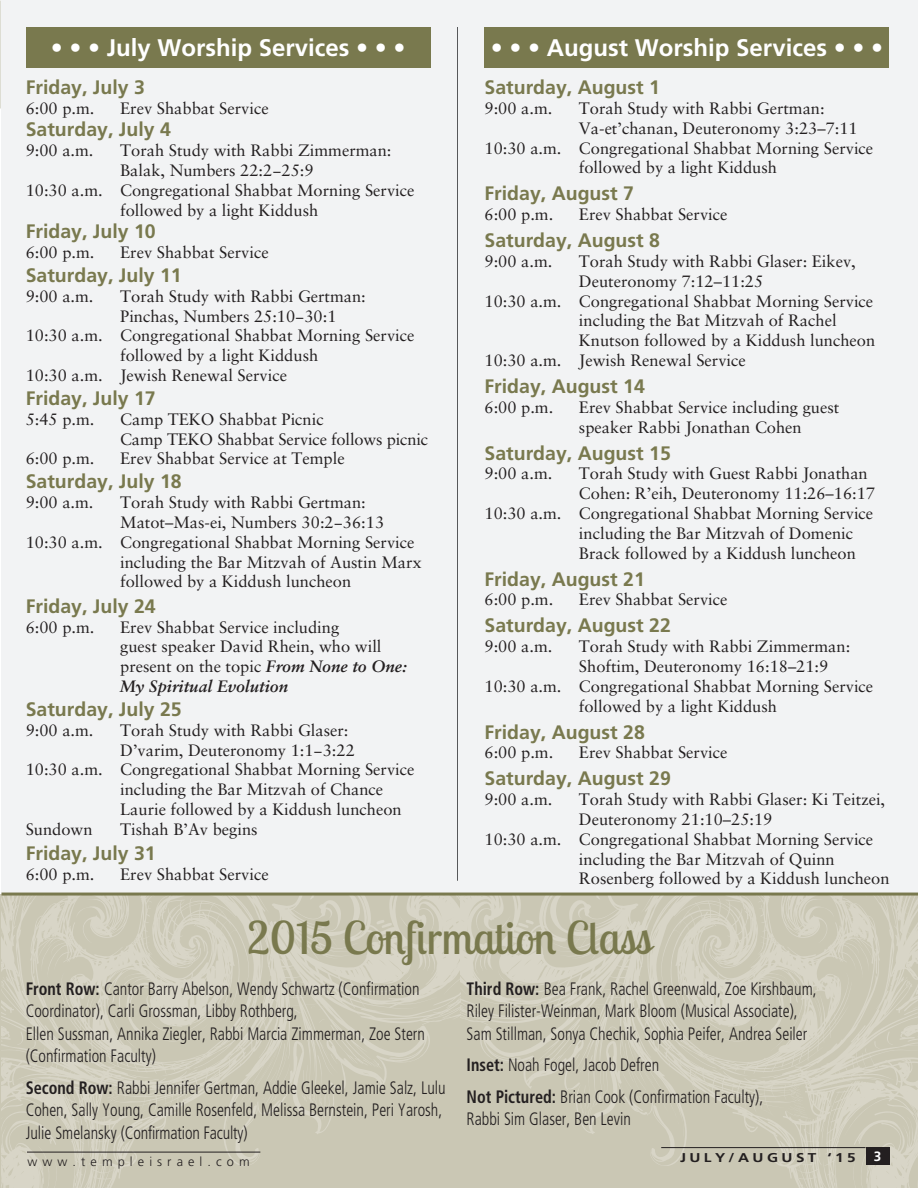
<style>
.page{position:relative;width:918px;height:1188px;background:#fff}
.page>*{position:absolute;margin:0;border:0;box-sizing:border-box;transform-origin:0 0}
.t1{font:45px "Lobster Two";color:#79794e}
.t2{font:700 24px "Frutiger LT Std";color:#fff}
.t3{font:700 19.5px "Frutiger LT Std";color:#79794e}
.t4{font:300 condensed 18px/22.5px "Frutiger LT Std";color:#231f20;scale:.9 1}
.t5{font:16.5px/19.8px "Sabon";color:#231f20}
.t6{font:700 13.5px "Frutiger LT Std";color:#fff}
.t7{font:300 12.75px "Frutiger LT Std";letter-spacing:.4em;color:#231f20}
.t8{font:700 12.75px "Frutiger LT Std";letter-spacing:.225em;color:#231f20;scale:1.2 1}
.s1{font-weight:700;font-style:italic}
.s2{font-weight:700}
</style>
<div class="page">
<div style="left:1px;top:0;width:917px;height:894px;background:#f2f3f4"></div>
<hr style="left:457px;top:27px;width:1px;height:854px;background:#57585a">
<div style="left:26px;top:27px;width:405px;height:41px;background:#79794e"></div>
<div style="left:484px;top:27px;width:406px;height:41px;background:#79794e"></div>
<svg style="left:461px;top:896px;width:457px;height:292px;background:#cecbb9"></svg>
<svg style="left:821px;top:1122px;width:4px;height:35px"></svg>
<svg style="left:518px;top:920px;width:16px;height:8px"></svg>
<svg style="left:2px;top:896px;width:458px;height:292px;background:#cecbb9"></svg>
<svg style="left:85px;top:1122px;width:4px;height:35px"></svg>
<svg style="left:376px;top:920px;width:16px;height:8px"></svg>
<hr style="left:2px;top:893px;width:916px;height:3px;background:#79794e">
<div style="left:866px;top:1148px;width:24px;height:17px;background:#231f20"></div>
<hr style="left:661px;top:1147px;width:205px;height:1px;background:#231f20">
<hr style="left:27px;top:1152px;width:233px;height:1px;background:#231f20">
<h2 class="t2" style="left:51px;top:34px;width:356px">• • • July Worship Services • • •</h2>
<h2 class="t2" style="left:491px;top:34px;width:394px">• • • August Worship Services • • •</h2>
<p class="t3" style="left:26px;top:76px;width:121px">Friday, July 3</p>
<p class="t5" style="left:26px;top:98px;width:70px">6:00 p.m.</p>
<p class="t5" style="left:120px;top:98px;width:150px">Erev Shabbat Service</p>
<p class="t3" style="left:26px;top:118px;width:147px">Saturday, July 4</p>
<p class="t5" style="left:26px;top:140px;width:69px">9:00 a.m.</p>
<p class="t5" style="left:120px;top:140px;width:273px">Torah Study with Rabbi Zimmerman:</p>
<p class="t5" style="left:120px;top:160px;width:195px">Balak, Numbers 22:2−25:9</p>
<p class="t5" style="left:26px;top:180px;width:390px">10:30 a.m. Congregational Shabbat Morning Service</p>
<p class="t5" style="left:120px;top:200px;width:200px">followed by a light Kiddush</p>
<p class="t3" style="left:26px;top:220px;width:132px">Friday, July 10</p>
<p class="t5" style="left:26px;top:242px;width:70px">6:00 p.m.</p>
<p class="t5" style="left:120px;top:242px;width:150px">Erev Shabbat Service</p>
<p class="t3" style="left:26px;top:264px;width:158px">Saturday, July 11</p>
<p class="t5" style="left:26px;top:286px;width:69px">9:00 a.m.</p>
<p class="t5" style="left:120px;top:286px;width:247px">Torah Study with Rabbi Gertman:</p>
<p class="t5" style="left:120px;top:306px;width:218px">Pinchas, Numbers 25:10−30:1</p>
<p class="t5" style="left:26px;top:326px;width:390px">10:30 a.m. Congregational Shabbat Morning Service</p>
<p class="t5" style="left:120px;top:345px;width:200px">followed by a light Kiddush</p>
<p class="t5" style="left:26px;top:365px;width:263px">10:30 a.m. Jewish Renewal Service</p>
<p class="t3" style="left:26px;top:387px;width:132px">Friday, July 17</p>
<p class="t5" style="left:26px;top:409px;width:70px">5:45 p.m.</p>
<p class="t5" style="left:120px;top:409px;width:309px">Camp TEKO Shabbat Picnic<br>Camp TEKO Shabbat Service follows picnic</p>
<p class="t5" style="left:26px;top:449px;width:70px">6:00 p.m.</p>
<p class="t5" style="left:120px;top:449px;width:226px">Erev Shabbat Service at Temple</p>
<p class="t3" style="left:26px;top:470px;width:158px">Saturday, July 18</p>
<p class="t5" style="left:26px;top:492px;width:69px">9:00 a.m.</p>
<p class="t5" style="left:120px;top:492px;width:247px">Torah Study with Rabbi Gertman:</p>
<p class="t5" style="left:120px;top:512px;width:266px">Matot–Mas-ei, Numbers 30:2−36:13</p>
<p class="t5" style="left:26px;top:532px;width:390px">10:30 a.m. Congregational Shabbat Morning Service</p>
<p class="t5" style="left:120px;top:552px;width:303px">including the Bar Mitzvah of Austin Marx</p>
<p class="t5" style="left:120px;top:572px;width:233px">followed by a Kiddush luncheon</p>
<p class="t3" style="left:26px;top:595px;width:132px">Friday, July 24</p>
<p class="t5" style="left:26px;top:617px;width:70px">6:00 p.m.</p>
<p class="t5" style="left:120px;top:617px;width:288px">Erev Shabbat Service including<br>guest speaker David Rhein, who will present on the topic <span class="s1">From None to One:<br>My Spiritual Evolution</span></p>
<p class="t3" style="left:26px;top:698px;width:158px">Saturday, July 25</p>
<p class="t5" style="left:26px;top:720px;width:69px">9:00 a.m.</p>
<p class="t5" style="left:120px;top:720px;width:230px">Torah Study with Rabbi Glaser:</p>
<p class="t5" style="left:120px;top:740px;width:236px">D’varim, Deuteronomy 1:1−3:22</p>
<p class="t5" style="left:26px;top:760px;width:390px">10:30 a.m. Congregational Shabbat Morning Service</p>
<p class="t5" style="left:120px;top:779px;width:265px">including the Bar Mitzvah of Chance</p>
<p class="t5" style="left:120px;top:799px;width:283px">Laurie followed by a Kiddush luncheon</p>
<p class="t5" style="left:26px;top:819px;width:68px">Sundown</p>
<p class="t5" style="left:120px;top:819px;width:139px">Tishah B’Av begins</p>
<p class="t3" style="left:26px;top:842px;width:132px">Friday, July 31</p>
<p class="t5" style="left:26px;top:864px;width:70px">6:00 p.m.</p>
<p class="t5" style="left:120px;top:864px;width:150px">Erev Shabbat Service</p>
<p class="t3" style="left:484px;top:76px;width:177px">Saturday, August 1</p>
<p class="t5" style="left:484px;top:98px;width:69px">9:00 a.m.</p>
<p class="t5" style="left:579px;top:98px;width:247px">Torah Study with Rabbi Gertman:</p>
<p class="t5" style="left:579px;top:118px;width:280px">Va-et’chanan, Deuteronomy 3:23–7:11</p>
<p class="t5" style="left:484px;top:138px;width:390px">10:30 a.m. Congregational Shabbat Morning Service</p>
<p class="t5" style="left:579px;top:158px;width:200px">followed by a light Kiddush</p>
<p class="t3" style="left:484px;top:182px;width:151px">Friday, August 7</p>
<p class="t5" style="left:484px;top:204px;width:70px">6:00 p.m.</p>
<p class="t5" style="left:579px;top:204px;width:150px">Erev Shabbat Service</p>
<p class="t3" style="left:484px;top:229px;width:177px">Saturday, August 8</p>
<p class="t5" style="left:484px;top:251px;width:69px">9:00 a.m.</p>
<p class="t5" style="left:579px;top:251px;width:278px">Torah Study with Rabbi Glaser: Eikev,</p>
<p class="t5" style="left:579px;top:271px;width:186px">Deuteronomy 7:12–11:25</p>
<p class="t5" style="left:484px;top:291px;width:390px">10:30 a.m. Congregational Shabbat Morning Service</p>
<p class="t5" style="left:579px;top:311px;width:259px">including the Bat Mitzvah of Rachel</p>
<p class="t5" style="left:579px;top:330px;width:298px">Knutson followed by a Kiddush luncheon</p>
<p class="t5" style="left:484px;top:350px;width:263px">10:30 a.m. Jewish Renewal Service</p>
<p class="t3" style="left:484px;top:375px;width:162px">Friday, August 14</p>
<p class="t5" style="left:484px;top:397px;width:70px">6:00 p.m.</p>
<p class="t5" style="left:579px;top:397px;width:262px">Erev Shabbat Service including guest speaker Rabbi Jonathan Cohen</p>
<p class="t3" style="left:484px;top:441px;width:188px">Saturday, August 15</p>
<p class="t5" style="left:484px;top:464px;width:69px">9:00 a.m.</p>
<p class="t5" style="left:579px;top:464px;width:290px">Torah Study with Guest Rabbi Jonathan</p>
<p class="t5" style="left:579px;top:483px;width:298px">Cohen: R’eih, Deuteronomy 11:26–16:17</p>
<p class="t5" style="left:484px;top:503px;width:390px">10:30 a.m. Congregational Shabbat Morning Service</p>
<p class="t5" style="left:579px;top:523px;width:276px">including the Bar Mitzvah of Domenic</p>
<p class="t5" style="left:579px;top:543px;width:278px">Brack followed by a Kiddush luncheon</p>
<p class="t3" style="left:484px;top:567px;width:162px">Friday, August 21</p>
<p class="t5" style="left:484px;top:590px;width:70px">6:00 p.m.</p>
<p class="t5" style="left:579px;top:590px;width:150px">Erev Shabbat Service</p>
<p class="t3" style="left:484px;top:614px;width:188px">Saturday, August 22</p>
<p class="t5" style="left:484px;top:636px;width:69px">9:00 a.m.</p>
<p class="t5" style="left:579px;top:636px;width:273px">Torah Study with Rabbi Zimmerman:</p>
<p class="t5" style="left:579px;top:656px;width:251px">Shoftim, Deuteronomy 16:18–21:9</p>
<p class="t5" style="left:484px;top:676px;width:390px">10:30 a.m. Congregational Shabbat Morning Service</p>
<p class="t5" style="left:579px;top:696px;width:200px">followed by a light Kiddush</p>
<p class="t3" style="left:484px;top:720px;width:162px">Friday, August 28</p>
<p class="t5" style="left:484px;top:743px;width:70px">6:00 p.m.</p>
<p class="t5" style="left:579px;top:743px;width:150px">Erev Shabbat Service</p>
<p class="t3" style="left:484px;top:767px;width:188px">Saturday, August 29</p>
<p class="t5" style="left:484px;top:789px;width:69px">9:00 a.m.</p>
<p class="t5" style="left:579px;top:789px;width:308px">Torah Study with Rabbi Glaser: Ki Teitzei,</p>
<p class="t5" style="left:579px;top:809px;width:195px">Deuteronomy 21:10–25:19</p>
<p class="t5" style="left:484px;top:829px;width:390px">10:30 a.m. Congregational Shabbat Morning Service</p>
<p class="t5" style="left:579px;top:849px;width:257px">including the Bar Mitzvah of Quinn</p>
<p class="t5" style="left:579px;top:869px;width:312px">Rosenberg followed by a Kiddush luncheon</p>
<h1 class="t1" style="left:247px;top:909px;width:406px">2015 Confirmation Class</h1>
<p class="t4" style="left:26px;top:977px;width:445px"><span class="s2">Front Row:</span> Cantor Barry Abelson, Wendy Schwartz (Confirmation Coordinator), Carli Grossman, Libby Rothberg,<br>Ellen Sussman, Annika Ziegler, Rabbi Marcia Zimmerman, Zoe Stern (Confirmation Faculty)</p>
<p class="t4" style="left:26px;top:1076px;width:468px"><span class="s2">Second Row:</span> Rabbi Jennifer Gertman, Addie Gleekel, Jamie Salz, Lulu<br>Cohen, Sally Young, Camille Rosenfeld, Melissa Bernstein, Peri Yarosh,<br>Julie Smelansky (Confirmation Faculty)</p>
<p class="t4" style="left:467px;top:977px;width:390px"><span class="s2">Third Row:</span> Bea Frank, Rachel Greenwald, Zoe Kirshbaum,<br>Riley Filister-Weinman, Mark Bloom (Musical Associate),<br>Sam Stillman, Sonya Chechik, Sophia Peifer, Andrea Seiler</p>
<p class="t4" style="left:467px;top:1049px;width:331px;line-height:31.5px"><span class="s2">Inset:</span> Noah Fogel, Jacob Defren<br><span class="s2">Not Pictured:</span> Brian Cook (Confirmation Faculty),</p>
<p class="t4" style="left:467px;top:1108px;width:184px">Rabbi Sim Glaser, Ben Levin</p>
<p class="t8" style="left:680px;top:1150px;width:148px">JULY/AUGUST ‘15</p>
<p class="t6" style="left:874px;top:1148px;width:9px">3</p>
<p class="t7" style="left:27px;top:1155px;width:224px">www. templeisrael. com</p>
</div>
